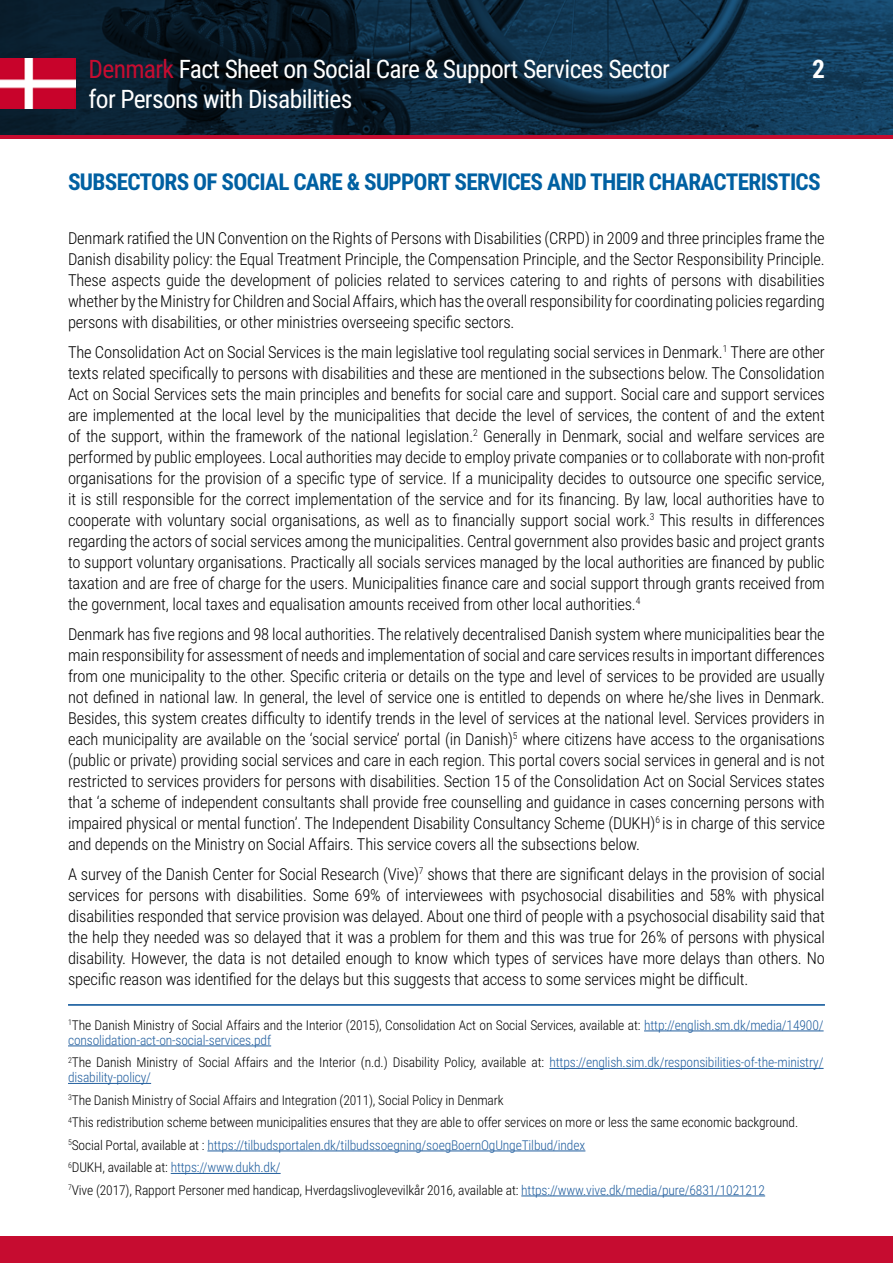
<style>
.page{position:relative;width:893px;height:1263px;background:#fff}
.page>*{position:absolute;margin:0;border:0;box-sizing:border-box;transform-origin:0 0}
.t1{font:25.5px "Roboto Condensed";letter-spacing:-.025em;color:#fff}
.t2{font:700 25.5px "Roboto Condensed";color:#fff}
.t3{font:700 23.25px "Roboto Condensed";letter-spacing:-.03em;color:#0060a2}
.t4{font:300 16.5px/21px "Roboto Condensed";letter-spacing:-.01em;color:#000;text-align:justify}
.t5{font:300 13.5px/22.5px "Roboto Condensed";letter-spacing:-.01em;color:#000}
.s1{color:#c60c30}
.s2{color:#215e9e}
</style>
<div class="page">
<svg style="left:0;top:0;width:893px;height:135px;background:#0c293d"></svg>
<div style="left:0;top:1237px;width:893px;height:26px;background:#c60c30"></div>
<hr style="left:0;top:135px;width:893px;height:3px;background:#c60c30">
<img style="left:0;top:59px;width:76px;height:49px">
<hr style="left:644px;top:1030px;width:180px;height:1px;background:#215e9e">
<hr style="left:68px;top:1045px;width:203px;height:1px;background:#215e9e">
<hr style="left:549px;top:1068px;width:275px;height:1px;background:#215e9e">
<hr style="left:68px;top:1083px;width:83px;height:1px;background:#215e9e">
<hr style="left:207px;top:1150px;width:378px;height:1px;background:#215e9e">
<hr style="left:171px;top:1173px;width:110px;height:1px;background:#215e9e">
<hr style="left:521px;top:1195px;width:244px;height:1px;background:#215e9e">
<hr style="left:68px;top:1004px;width:757px;height:2px;background:#004d94">
<h1 class="t1" style="left:88px;top:51px;width:583px"><span class="s1">Denmark</span> Fact Sheet on Social Care &amp; Support Services Sector</h1>
<h1 class="t2" style="left:812px;top:51px;width:14px">2</h1>
<h1 class="t1" style="left:88px;top:81px;width:265px">for Persons with Disabilities</h1>
<h2 class="t3" style="left:68px;top:166px;width:754px">SUBSECTORS OF SOCIAL CARE &amp; SUPPORT SERVICES AND THEIR CHARACTERISTICS</h2>
<p class="t4" style="left:68px;top:227px;width:758px">Denmark ratified the UN Convention on the Rights of Persons with Disabilities (CRPD) in 2009 and three principles frame the Danish disability policy: the Equal Treatment Principle, the Compensation Principle, and the Sector Responsibility Principle.<br>These aspects guide the development of policies related to services catering to and rights of persons with disabilities whether by the Ministry for Children and Social Affairs, which has the overall responsibility for coordinating policies regarding persons with disabilities, or other ministries overseeing specific sectors.</p>
<p class="t4" style="left:68px;top:341px;width:758px">The Consolidation Act on Social Services is the main legislative tool regulating social services in Denmark.<sup>1</sup> There are other texts related specifically to persons with disabilities and these are mentioned in the subsections below. The Consolidation Act on Social Services sets the main principles and benefits for social care and support. Social care and support services are implemented at the local level by the municipalities that decide the level of services, the content of and the extent of the support, within the framework of the national legislation.<sup>2</sup> Generally in Denmark, social and welfare services are performed by public employees. Local authorities may decide to employ private companies or to collaborate with non-profit organisations for the provision of a specific type of service. If a municipality decides to outsource one specific service, it is still responsible for the correct implementation of the service and for its financing. By law, local authorities have to cooperate with voluntary social organisations, as well as to financially support social work.<sup>3</sup> This results in differences regarding the actors of social services among the municipalities. Central government also provides basic and project grants to support voluntary organisations. Practically all socials services managed by the local authorities are financed by public taxation and are free of charge for the users. Municipalities finance care and social support through grants received from the government, local taxes and equalisation amounts received from other local authorities.<sup>4</sup></p>
<p class="t4" style="left:68px;top:623px;width:758px">Denmark has five regions and 98 local authorities. The relatively decentralised Danish system where municipalities bear the main responsibility for assessment of needs and implementation of social and care services results in important differences from one municipality to the other. Specific criteria or details on the type and level of services to be provided are usually not defined in national law. In general, the level of service one is entitled to depends on where he/she lives in Denmark.<br>Besides, this system creates difficulty to identify trends in the level of services at the national level. Services providers in each municipality are available on the ‘social service’ portal (in Danish)<sup>5</sup> where citizens have access to the organisations (public or private) providing social services and care in each region. This portal covers social services in general and is not restricted to services providers for persons with disabilities. Section 15 of the Consolidation Act on Social Services states that ‘a scheme of independent consultants shall provide free counselling and guidance in cases concerning persons with impaired physical or mental function’. The Independent Disability Consultancy Scheme (DUKH)<sup>6</sup> is in charge of this service and depends on the Ministry on Social Affairs. This service covers all the subsections below.</p>
<p class="t4" style="left:68px;top:863px;width:758px">A survey of the Danish Center for Social Research (Vive)<sup>7</sup> shows that there are significant delays in the provision of social services for persons with disabilities. Some 69% of interviewees with psychosocial disabilities and 58% with physical disabilities responded that service provision was delayed. About one third of people with a psychosocial disability said that the help they needed was so delayed that it was a problem for them and this was true for 26% of persons with physical disability. However, the data is not detailed enough to know which types of services have more delays than others. No specific reason was identified for the delays but this suggests that access to some services might be difficult.</p>
<p class="t5" style="left:68px;top:1017px;width:757px;line-height:15px"><sup>1</sup>The Danish Ministry of Social Affairs and the Interior (2015), Consolidation Act on Social Services, available at: <span class="s2">http://english.sm.dk/media/14900/ consolidation-act-on-social-services.pdf</span></p>
<p class="t5" style="left:68px;top:1055px;width:757px;line-height:15px"><sup>2</sup>The Danish Ministry of Social Affairs and the Interior (n.d.) Disability Policy, available at: <span class="s2">https://english.sim.dk/responsibilities-of-the-ministry/ disability-policy/</span></p>
<p class="t5" style="left:68px;top:1088px;width:732px"><sup>3</sup>The Danish Ministry of Social Affairs and Integration (2011), Social Policy in Denmark<br><sup>4</sup>This redistribution scheme between municipalities ensures that they are able to offer services on more or less the same economic background.<br><sup>5</sup>Social Portal, available at : <span class="s2">https://tilbudsportalen.dk/tilbudssoegning/soegBoernOgUngeTilbud/index<br></span><sup>6</sup>DUKH, available at: <span class="s2">https://www.dukh.dk/<br></span><sup>7</sup>Vive (2017), Rapport Personer med handicap, Hverdagslivoglevevilkår 2016, available at: <span class="s2">https://www.vive.dk/media/pure/6831/1021212</span></p>
</div>
